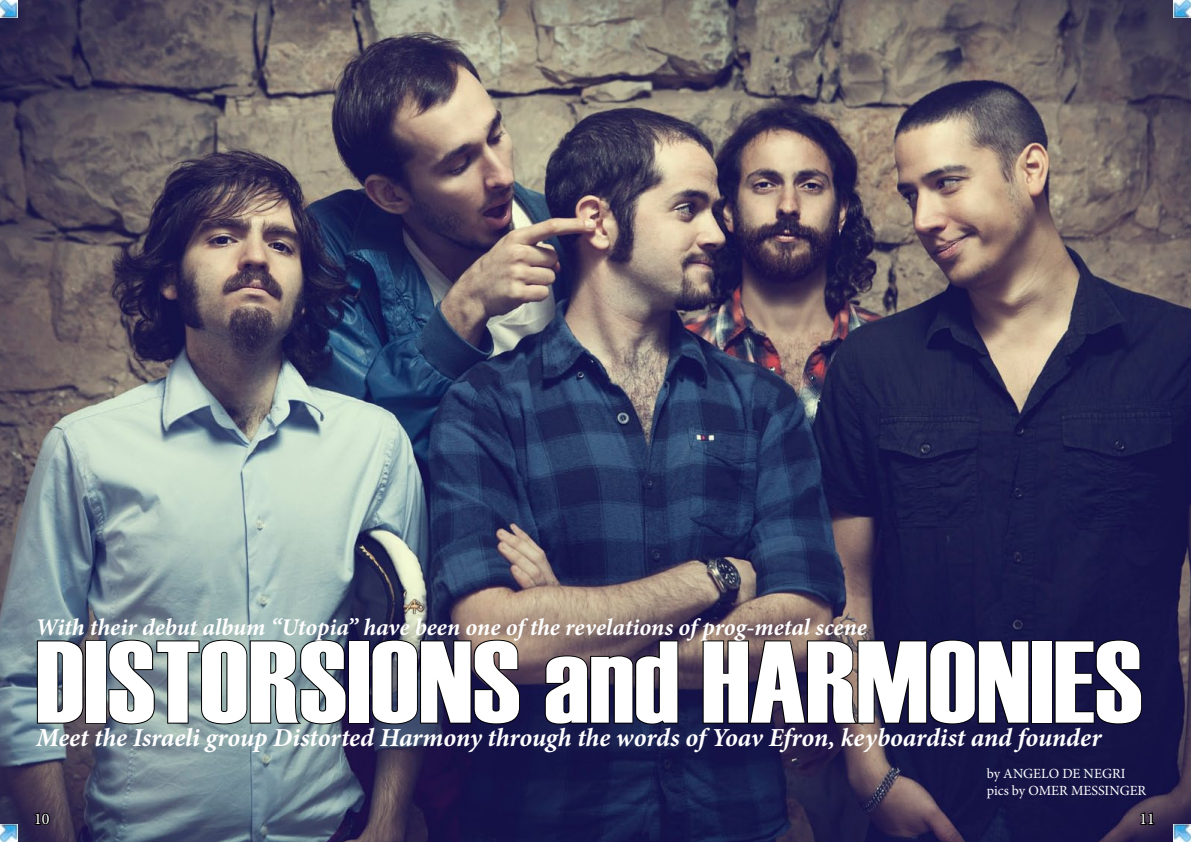
<style>
.page{position:relative;width:1191px;height:842px;background:#fff}
.page>*{position:absolute;margin:0;border:0;box-sizing:border-box;transform-origin:0 0}
.t1{font:116px "Haettenschweiler";color:#fff;scale:1.09 1}
.t2{font:italic 700 26px "Minion Pro";letter-spacing:-.005em;color:#fff}
.t3{font:italic 700 24px "Minion Pro";letter-spacing:-.005em;color:#fff}
.t4{font:16px "Minion Pro";color:#fff}
.t5{font:14px/17.3px "Minion Pro";color:#fff}
</style>
<div class="page">
<img style="left:0;top:0;width:1191px;height:842px">
<svg style="left:36px;top:639px;width:48px;height:86px;background:#545f6b"></svg>
<div style="left:85px;top:640px;width:22px;height:84px;border:2px solid #000"></div>
<svg style="left:107px;top:639px;width:240px;height:86px;background:#748689"></svg>
<div style="left:348px;top:640px;width:22px;height:84px;border:2px solid #000"></div>
<svg style="left:370px;top:639px;width:151px;height:86px;background:#32304b"></svg>
<svg style="left:544px;top:639px;width:135px;height:86px;background:#2f2843"></svg>
<svg style="left:701px;top:639px;width:329px;height:86px;background:#2a2341"></svg>
<div style="left:1031px;top:640px;width:21px;height:84px;border:2px solid #000"></div>
<svg style="left:1053px;top:639px;width:90px;height:86px;background:#121039"></svg>
<svg style="left:34px;top:811px;width:17px;height:15px"></svg>
<svg style="left:1139px;top:811px;width:16px;height:15px"></svg>
<img style="left:1173px;top:0;width:18px;height:18px">
<img style="left:1173px;top:824px;width:18px;height:18px">
<img style="left:0;top:0;width:18px;height:18px">
<img style="left:0;top:824px;width:18px;height:18px">
<p class="t3" style="left:36px;top:611px;width:833px">With their debut album “Utopia” have been one of the revelations of prog-metal scene</p>
<h1 class="t1" style="left:36px;top:603px;width:1017px">DISTORSIONS and HARMONIES</h1>
<p class="t2" style="left:36px;top:720px;width:1067px">Meet the Israeli group Distorted Harmony through the words of Yoav Efron, keyboardist and founder</p>
<p class="t5" style="left:986px;top:765px;width:161px">by ANGELO DE NEGRI pics by OMER MESSINGER</p>
<p class="t4" style="left:34px;top:808px;width:17px">10</p>
<p class="t4" style="left:1139px;top:808px;width:17px">11</p>
</div>
